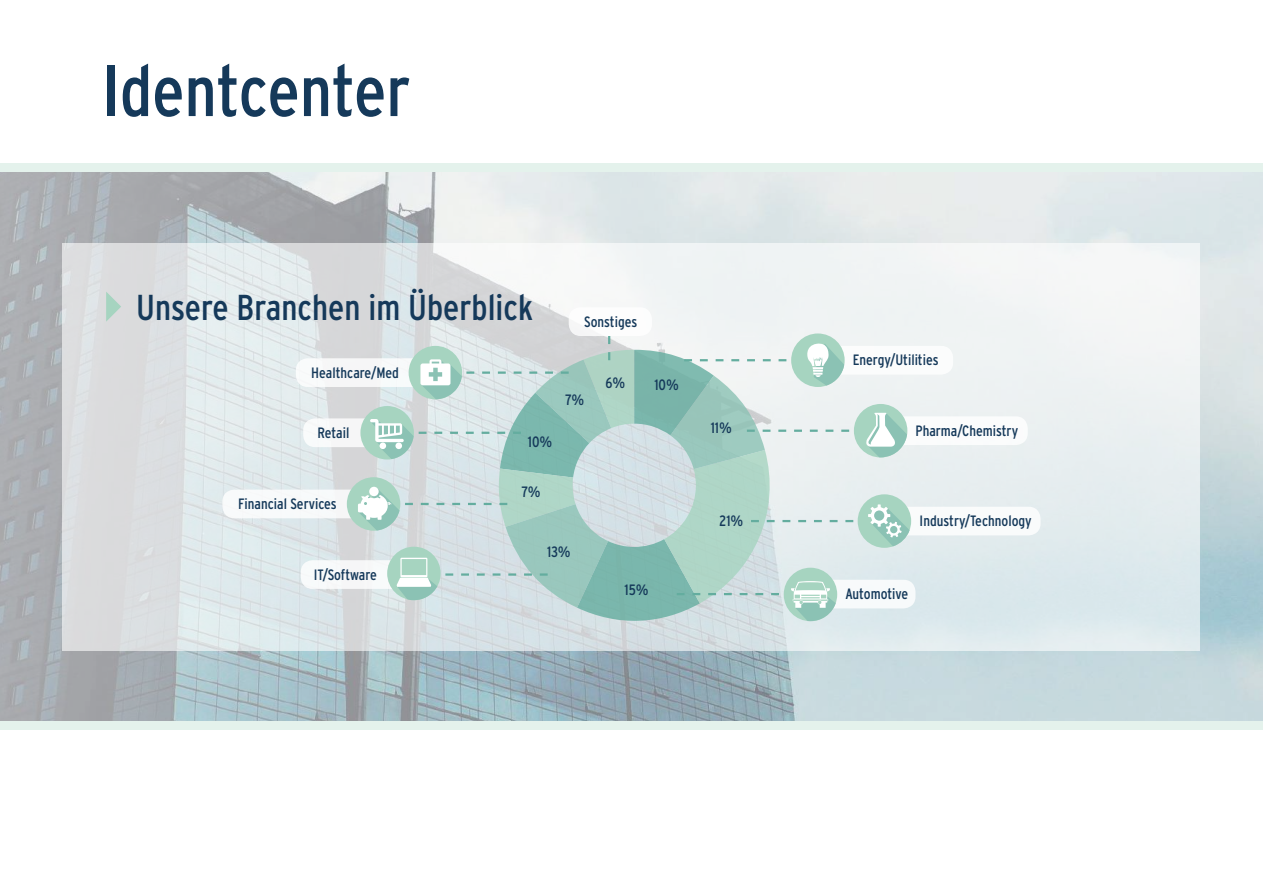
<style>
.page{position:relative;width:1263px;height:893px;background:#fff}
.page>*{position:absolute;margin:0;border:0;box-sizing:border-box;transform-origin:0 0}
.t1{font:condensed 72px "Interstate";color:#15395a}
.t2{font:condensed 36px "Interstate";color:#15395a}
.t3{font:condensed 15px "Interstate";color:#15395a}
</style>
<div class="page">
<img style="left:0;top:172px;width:1263px;height:549px">
<div style="left:0;top:164px;width:1263px;height:8px;background:#e4f2ec"></div>
<div style="left:0;top:721px;width:1263px;height:8px;background:#e4f2ec"></div>
<svg style="left:63px;top:243px;width:1137px;height:407px"></svg>
<svg style="left:106px;top:292px;width:15px;height:30px"></svg>
<div style="left:807px;top:346px;width:146px;height:29px;background:#fff;border-radius:12px"></div>
<div style="left:874px;top:507px;width:166px;height:28px;background:#fff;border-radius:12px"></div>
<div style="left:222px;top:490px;width:157px;height:28px;background:#f8fafa;border-radius:12px"></div>
<div style="left:301px;top:560px;width:118px;height:29px;background:#f7fafa;border-radius:12px"></div>
<div style="left:303px;top:418px;width:90px;height:29px;background:#f6f7f7;border-radius:12px"></div>
<div style="left:296px;top:358px;width:144px;height:29px;background:#f6f7f7;border-radius:12px"></div>
<div style="left:800px;top:580px;width:115px;height:28px;background:#f7fafb;border-radius:12px"></div>
<div style="left:871px;top:416px;width:157px;height:29px;background:#fff;border-radius:12px"></div>
<div style="left:347px;top:477px;width:53px;height:54px;background:#a6d4c0;border-radius:50%"></div>
<div style="left:569px;top:307px;width:83px;height:29px;background:#fff;border-radius:12px"></div>
<svg style="left:358px;top:336px;width:551px;height:286px;background:#c4dbd7"></svg>
<h1 class="t1" style="left:102px;top:47px;width:310px">Identcenter</h1>
<h2 class="t2" style="left:136px;top:286px;width:399px">Unsere Branchen im Überblick</h2>
<p class="t3" style="left:584px;top:312px;width:55px">Sonstiges</p>
<p class="t3" style="left:311px;top:363px;width:89px">Healthcare/Med</p>
<p class="t3" style="left:317px;top:423px;width:33px">Retail</p>
<p class="t3" style="left:528px;top:432px;width:26px">10%</p>
<p class="t3" style="left:565px;top:391px;width:21px">7%</p>
<p class="t3" style="left:605px;top:374px;width:21px">6%</p>
<p class="t3" style="left:238px;top:495px;width:100px">Financial Services</p>
<p class="t3" style="left:521px;top:483px;width:21px">7%</p>
<p class="t3" style="left:314px;top:565px;width:65px">IT/Software</p>
<p class="t3" style="left:547px;top:543px;width:25px">13%</p>
<p class="t3" style="left:654px;top:376px;width:26px">10%</p>
<p class="t3" style="left:625px;top:580px;width:25px">15%</p>
<p class="t3" style="left:711px;top:419px;width:23px">11%</p>
<p class="t3" style="left:719px;top:512px;width:26px">21%</p>
<p class="t3" style="left:853px;top:351px;width:87px">Energy/Utilities</p>
<p class="t3" style="left:915px;top:421px;width:104px">Pharma/Chemistry</p>
<p class="t3" style="left:920px;top:512px;width:114px">Industry/Technology</p>
<p class="t3" style="left:845px;top:585px;width:65px">Automotive</p>
</div>
